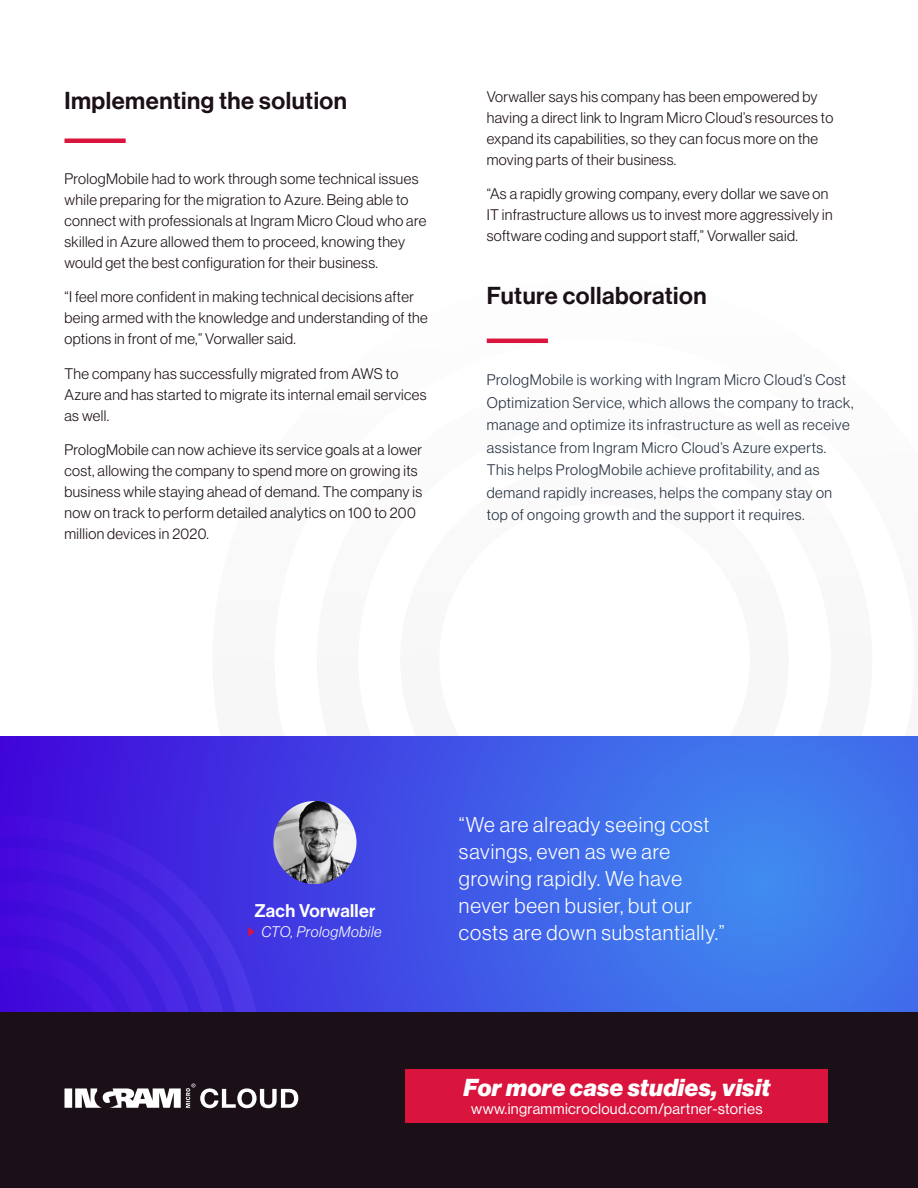
<style>
.page{position:relative;width:918px;height:1188px;background:#fff}
.page>*{position:absolute;margin:0;border:0;box-sizing:border-box;transform-origin:0 0}
.t1{font:24px "N Haas Grotesk DS Pro 65 Md";letter-spacing:.02em;color:#1c1018}
.t2{font:24px "N Haas Grotesk DS Pro 96 Blk It";letter-spacing:.02em;color:#fff}
.t3{font:21px/27px "N Haas Grotesk DS Pro 45 Lt";letter-spacing:.04em;color:#fff}
.t4{font:18px "N Haas Grotesk DS Pro 65 Md";letter-spacing:.02em;color:#fff}
.t5{font:15px/21px "N Haas Grotesk DS Pro 45 Lt";letter-spacing:.025em;color:#1c1018}
.t6{font:15px/22.5px "N Haas Grotesk DS Pro 45 Lt";letter-spacing:.04em;color:#232f3e}
.t7{font:15px "N Haas Grotesk DS Pro 55 Rg";letter-spacing:.02em;color:#fff}
.t8{font:15px "N Haas Grotesk DS Pro 46 Lt It";letter-spacing:.04em;color:#fff}
</style>
<div class="page">
<svg style="left:0;top:736px;width:918px;height:277px;background:#3f5ce7"></svg>
<svg style="left:0;top:816px;width:261px;height:197px;background:#431dde"></svg>
<svg style="left:248px;top:927px;width:7px;height:10px"></svg>
<hr style="left:64px;top:139px;width:62px;height:4px;background:#d9143d">
<hr style="left:487px;top:339px;width:61px;height:4px;background:#d9143d">
<div style="left:0;top:1013px;width:918px;height:175px;background:#1c1018"></div>
<div style="left:406px;top:1069px;width:422px;height:54px;background:#d9143d"></div>
<svg style="left:65px;top:1084px;width:233px;height:24px"></svg>
<img style="left:273px;top:801px;width:84px;height:83px;border-radius:42px">
<h1 class="t1" style="left:64px;top:86px;width:284px">Implementing the solution</h1>
<p class="t5" style="left:64px;top:168px;width:363px">PrologMobile had to work through some technical issues while preparing for the migration to Azure. Being able to connect with professionals at Ingram Micro Cloud who are skilled in Azure allowed them to proceed, knowing they would get the best configuration for their business.</p>
<p class="t5" style="left:64px;top:286px;width:365px">“I feel more confident in making technical decisions after being armed with the knowledge and understanding of the options in front of me,” Vorwaller said.</p>
<p class="t5" style="left:64px;top:363px;width:364px">The company has successfully migrated from AWS to<br>Azure and has started to migrate its internal email services as well.</p>
<p class="t5" style="left:64px;top:439px;width:359px">PrologMobile can now achieve its service goals at a lower cost, allowing the company to spend more on growing its business while staying ahead of demand. The company is now on track to perform detailed analytics on 100 to 200 million devices in 2020.</p>
<p class="t5" style="left:487px;top:86px;width:348px">Vorwaller says his company has been empowered by having a direct link to Ingram Micro Cloud’s resources to expand its capabilities, so they can focus more on the moving parts of their business.</p>
<p class="t5" style="left:487px;top:183px;width:347px">“As a rapidly growing company, every dollar we save on<br>IT infrastructure allows us to invest more aggressively in software coding and support staff,” Vorwaller said.</p>
<h1 class="t1" style="left:487px;top:282px;width:221px">Future collaboration</h1>
<p class="t6" style="left:487px;top:369px;width:368px">PrologMobile is working with Ingram Micro Cloud’s Cost Optimization Service, which allows the company to track, manage and optimize its infrastructure as well as receive assistance from Ingram Micro Cloud’s Azure experts.<br>This helps PrologMobile achieve profitability, and as demand rapidly increases, helps the company stay on top of ongoing growth and the support it requires.</p>
<p class="t4" style="left:254px;top:900px;width:123px">Zach Vorwaller</p>
<p class="t8" style="left:262px;top:923px;width:122px">CTO, PrologMobile</p>
<h2 class="t3" style="left:459px;top:811px;width:267px">“We are already seeing cost savings, even as we are growing rapidly. We have never been busier, but our costs are down substantially.”</h2>
<h1 class="t2" style="left:463px;top:1074px;width:308px">For more case studies, visit</h1>
<p class="t7" style="left:471px;top:1100px;width:293px">www.ingrammicrocloud.com/partner-stories</p>
</div>
